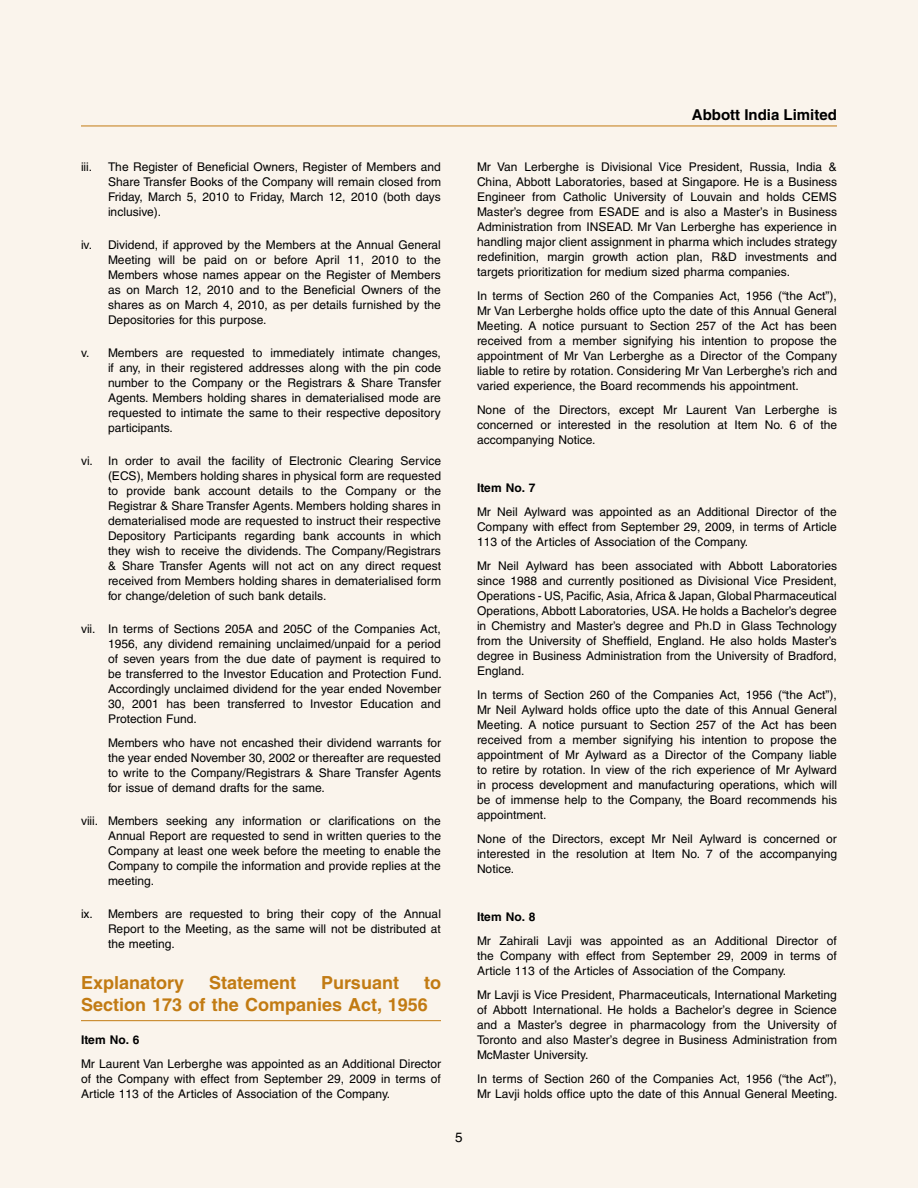
<style>
.page{position:relative;width:918px;height:1188px;background:#faf4ec}
.page>*{position:absolute;margin:0;border:0;box-sizing:border-box;transform-origin:0 0}
.t1{font:700 18px/22.5px "Helvetica";color:#c27b13}
.t2{font:700 15px "Helvetica";color:#000}
.t3{font:13.5px "Helvetica";color:#000}
.t4{font:12px/15px "Helvetica";color:#000;text-align:justify}
.t5{font:700 12px "Helvetica";color:#000}
</style>
<div class="page">
<hr style="left:81px;top:126px;width:756px;height:1px;background:#c27b13">
<hr style="left:81px;top:1020px;width:360px;height:1px;background:#c27b13">
<p class="t2" style="left:692px;top:105px;width:147px">Abbott India Limited</p>
<p class="t4" style="left:81px;top:160px;width:13px">iii.</p>
<p class="t4" style="left:108px;top:160px;width:335px">The Register of Beneficial Owners, Register of Members and Share Transfer Books of the Company will remain closed from Friday, March 5, 2010 to Friday, March 12, 2010 (both days inclusive).</p>
<p class="t4" style="left:108px;top:238px;width:334px;text-indent:-27px">iv. Dividend, if approved by the Members at the Annual General Meeting will be paid on or before April 11, 2010 to the Members whose names appear on the Register of Members as on March 12, 2010 and to the Beneficial Owners of the shares as on March 4, 2010, as per details furnished by the Depositories for this purpose.</p>
<p class="t4" style="left:108px;top:346px;width:335px;text-indent:-27px">v. Members are requested to immediately intimate changes, if any, in their registered addresses along with the pin code number to the Company or the Registrars &amp; Share Transfer Agents. Members holding shares in dematerialised mode are requested to intimate the same to their respective depository participants.</p>
<p class="t4" style="left:108px;top:454px;width:335px;text-indent:-27px">vi. In order to avail the facility of Electronic Clearing Service (ECS), Members holding shares in physical form are requested to provide bank account details to the Company or the Registrar &amp; Share Transfer Agents. Members holding shares in dematerialised mode are requested to instruct their respective Depository Participants regarding bank accounts in which they wish to receive the dividends. The Company/Registrars &amp; Share Transfer Agents will not act on any direct request received from Members holding shares in dematerialised form for change/deletion of such bank details.</p>
<p class="t4" style="left:108px;top:622px;width:335px;text-indent:-27px">vii. In terms of Sections 205A and 205C of the Companies Act, 1956, any dividend remaining unclaimed/unpaid for a period of seven years from the due date of payment is required to be transferred to the Investor Education and Protection Fund.<br>Accordingly unclaimed dividend for the year ended November 30, 2001 has been transferred to Investor Education and Protection Fund.</p>
<p class="t4" style="left:108px;top:736px;width:335px">Members who have not encashed their dividend warrants for the year ended November 30, 2002 or thereafter are requested to write to the Company/Registrars &amp; Share Transfer Agents for issue of demand drafts for the same.</p>
<p class="t4" style="left:108px;top:814px;width:335px;text-indent:-27px">viii. Members seeking any information or clarifications on the Annual Report are requested to send in written queries to the Company at least one week before the meeting to enable the Company to compile the information and provide replies at the meeting.</p>
<p class="t4" style="left:108px;top:907px;width:334px;text-indent:-27px">ix. Members are requested to bring their copy of the Annual Report to the Meeting, as the same will not be distributed at the meeting.</p>
<h1 class="t1" style="left:81px;top:971px;width:105px">Explanatory</h1>
<h1 class="t1" style="left:209px;top:971px;width:89px">Statement</h1>
<h1 class="t1" style="left:321px;top:971px;width:79px">Pursuant</h1>
<h1 class="t1" style="left:81px;top:971px;width:362px;text-indent:343px">to<br>Section 173 of the Companies Act, 1956</h1>
<p class="t5" style="left:81px;top:1033px;width:60px">Item No. 6</p>
<p class="t4" style="left:81px;top:1057px;width:362px">Mr Laurent Van Lerberghe was appointed as an Additional Director of the Company with effect from September 29, 2009 in terms of Article 113 of the Articles of Association of the Company.</p>
<p class="t3" style="left:455px;top:1129px;width:9px">5</p>
<p class="t4" style="left:477px;top:160px;width:362px">Mr Van Lerberghe is Divisional Vice President, Russia, India &amp; China, Abbott Laboratories, based at Singapore. He is a Business Engineer from Catholic University of Louvain and holds CEMS Master’s degree from ESADE and is also a Master’s in Business Administration from INSEAD. Mr Van Lerberghe has experience in handling major client assignment in pharma which includes strategy redefinition, margin growth action plan, R&amp;D investments and targets prioritization for medium sized pharma companies.</p>
<p class="t4" style="left:477px;top:289px;width:362px">In terms of Section 260 of the Companies Act, 1956 (“the Act”), Mr Van Lerberghe holds office upto the date of this Annual General Meeting. A notice pursuant to Section 257 of the Act has been received from a member signifying his intention to propose the appointment of Mr Van Lerberghe as a Director of the Company liable to retire by rotation. Considering Mr Van Lerberghe’s rich and varied experience, the Board recommends his appointment.</p>
<p class="t4" style="left:477px;top:403px;width:362px">None of the Directors, except Mr Laurent Van Lerberghe is concerned or interested in the resolution at Item No. 6 of the accompanying Notice.</p>
<p class="t5" style="left:477px;top:481px;width:60px">Item No. 7</p>
<p class="t4" style="left:477px;top:505px;width:361px">Mr Neil Aylward was appointed as an Additional Director of the Company with effect from September 29, 2009, in terms of Article 113 of the Articles of Association of the Company.</p>
<p class="t4" style="left:477px;top:559px;width:362px">Mr Neil Aylward has been associated with Abbott Laboratories since 1988 and currently positioned as Divisional Vice President, Operations - US, Pacific, Asia, Africa &amp; Japan, Global Pharmaceutical Operations, Abbott Laboratories, USA. He holds a Bachelor’s degree in Chemistry and Master’s degree and Ph.D in Glass Technology from the University of Sheffield, England. He also holds Master’s degree in Business Administration from the University of Bradford, England.</p>
<p class="t4" style="left:477px;top:688px;width:362px">In terms of Section 260 of the Companies Act, 1956 (“the Act”), Mr Neil Aylward holds office upto the date of this Annual General Meeting. A notice pursuant to Section 257 of the Act has been received from a member signifying his intention to propose the appointment of Mr Aylward as a Director of the Company liable to retire by rotation. In view of the rich experience of Mr Aylward in process development and manufacturing operations, which will be of immense help to the Company, the Board recommends his appointment.</p>
<p class="t4" style="left:477px;top:832px;width:362px">None of the Directors, except Mr Neil Aylward is concerned or interested in the resolution at Item No. 7 of the accompanying Notice.</p>
<p class="t5" style="left:477px;top:910px;width:60px">Item No. 8</p>
<p class="t4" style="left:477px;top:934px;width:361px">Mr Zahirali Lavji was appointed as an Additional Director of the Company with effect from September 29, 2009 in terms of Article 113 of the Articles of Association of the Company.</p>
<p class="t4" style="left:477px;top:988px;width:362px">Mr Lavji is Vice President, Pharmaceuticals, International Marketing of Abbott International. He holds a Bachelor’s degree in Science and a Master’s degree in pharmacology from the University of Toronto and also Master’s degree in Business Administration from McMaster University.</p>
<p class="t4" style="left:477px;top:1072px;width:362px">In terms of Section 260 of the Companies Act, 1956 (“the Act”),<br>Mr Lavji holds office upto the date of this Annual General Meeting.</p>
</div>
